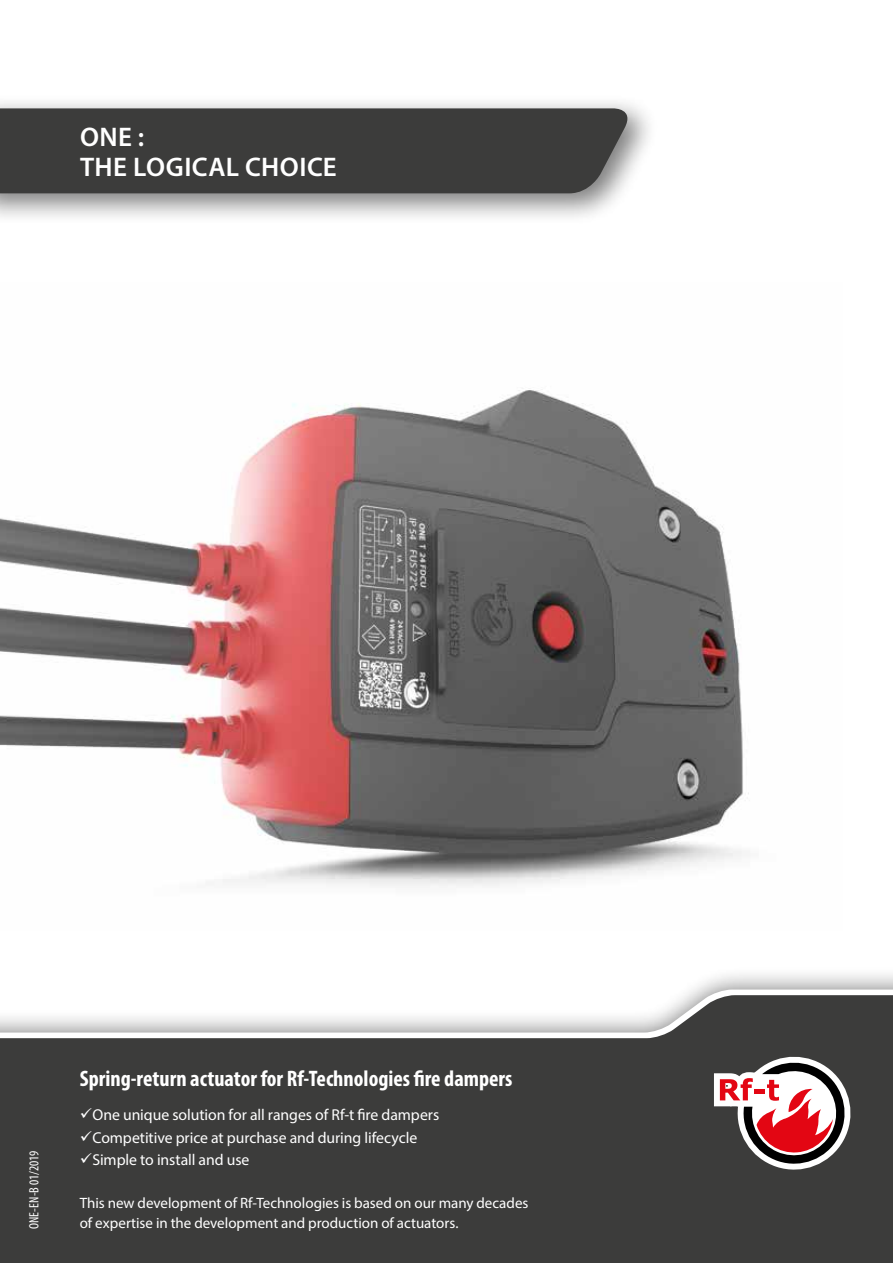
<style>
.page{position:relative;width:893px;height:1263px;background:#fff}
.page>*{position:absolute;margin:0;border:0;box-sizing:border-box;transform-origin:0 0}
.t1{font:600 27px/30px "Myriad Pro";letter-spacing:.015em;color:#fff}
.t2{font:700 condensed 22.5px "Myriad Pro";color:#fff}
.t3{font:15.75px/22.5px "Myriad Pro";letter-spacing:-.005em;color:#fff}
.t4{font:15px/19.5px "Myriad Pro";color:#fff}
.t5{font:condensed 13.5px "Myriad Pro";color:#fff}
</style>
<div class="page">
<img style="left:0;top:388px;width:749px;height:498px">
<div style="left:0;top:94px;width:659px;height:132px;background:#000;opacity:.5"></div>
<div style="left:0;top:108px;width:635px;height:85px;background:#3c3c3b"></div>
<div style="left:0;top:966px;width:893px;height:297px;background:#000;opacity:.5"></div>
<svg style="left:0;top:989px;width:893px;height:6px"></svg>
<svg style="left:0;top:995px;width:893px;height:268px;background:#545453"></svg>
<svg style="left:714px;top:1057px;width:136px;height:112px"></svg>
<svg style="left:81px;top:1108px;width:11px;height:10px"></svg>
<svg style="left:81px;top:1130px;width:11px;height:11px"></svg>
<svg style="left:81px;top:1153px;width:11px;height:10px"></svg>
<h1 class="t1" style="left:80px;top:121px;width:258px">ONE :<br>The LOGICal CHOICE</h1>
<p class="t5" style="left:26px;top:1229px;width:80px;rotate:-90deg">ONE-EN-B 01/2019</p>
<h2 class="t2" style="left:80px;top:1065px;width:434px">Spring-return actuator for Rf-Technologies fire dampers</h2>
<p class="t3" style="left:92px;top:1103px;width:348px">One unique solution for all ranges of Rf-t fire dampers<br>Competitive price at purchase and during lifecycle<br>Simple to install and use</p>
<p class="t4" style="left:80px;top:1193px;width:450px">This new development of Rf-Technologies is based on our many decades of expertise in the development and production of actuators.</p>
</div>
